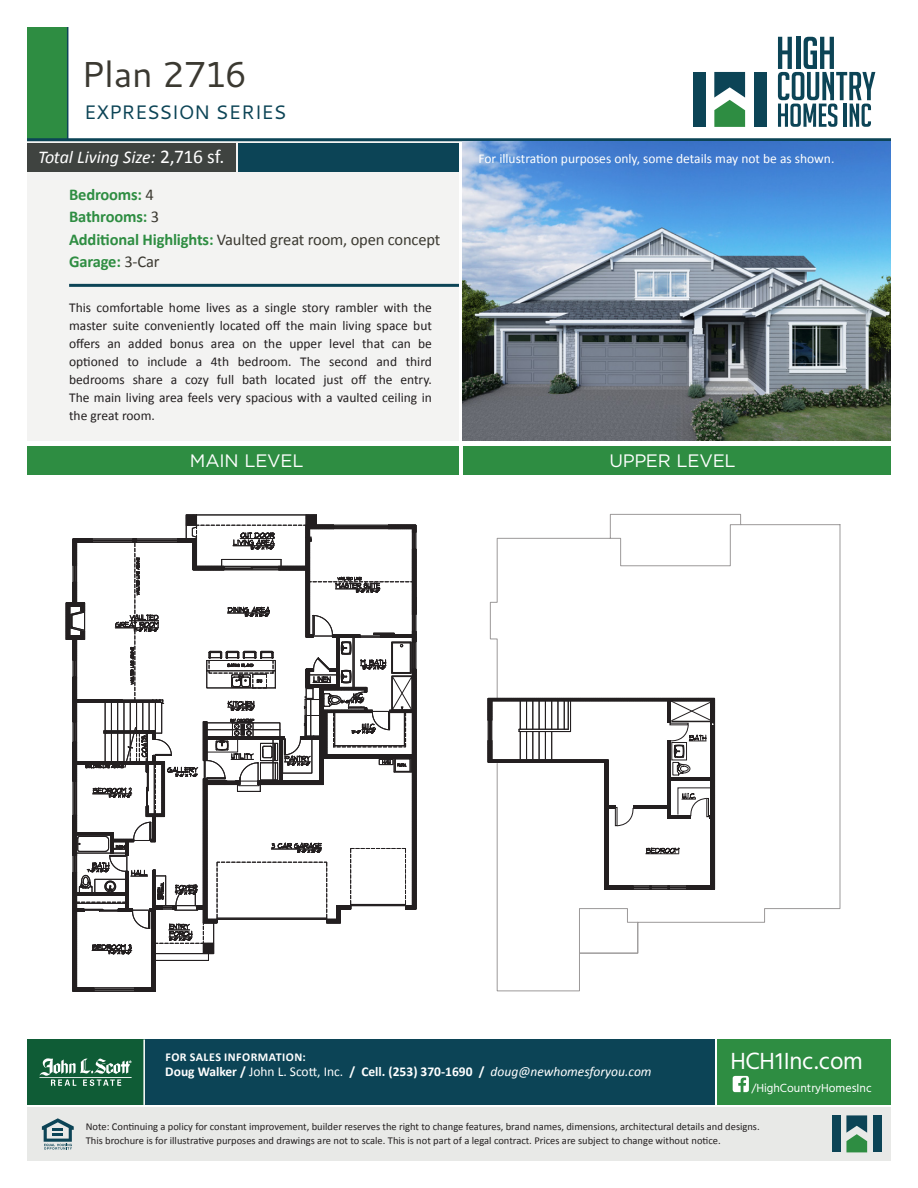
<style>
.page{position:relative;width:918px;height:1188px;background:#fff}
.page>*{position:absolute;margin:0;border:0;box-sizing:border-box;transform-origin:0 0}
.t1{font:36px "Cantarell";letter-spacing:-.02em;color:#3b3931}
.t2{font:24px "Hind";letter-spacing:-.01em;color:#fff}
.t3{font:19.5px "Cantarell";letter-spacing:-.01em;color:#0c4456}
.t4{font:italic 18px "Calibri";color:#fff}
.t5{font:18px "Gotham";letter-spacing:-.01em;color:#fff}
.t6{font:16.5px "Calibri";letter-spacing:-.01em;color:#3b3931}
.t7{font:700 16.5px "Calibri";letter-spacing:-.01em;color:#2e8d42}
.t8{font:13.5px/18px "Calibri";color:#231f20;text-align:justify}
.t9{font:700 13.5px "Calibri";color:#fff}
.t10{font:13.5px "Calibri";color:#fff}
.t11{font:700 12px "Calibri";letter-spacing:.04em;color:#fff}
.t12{font:12px "Hind";color:#fff}
.t13{font:10.5px/13.5px "Calibri";color:#231f20}
.s1{font-style:normal;font-size:19.5px}
.s2{font-weight:400;color:#3b3931}
.s3{font-weight:700;color:#2e8d42}
.s4{font-weight:400}
.s5{font-weight:400;font-style:italic}
</style>
<div class="page">
<div style="left:27px;top:139px;width:432px;height:302px;background:#f3f3f2"></div>
<div style="left:238px;top:143px;width:221px;height:28px;background:#0c4456"></div>
<div style="left:27px;top:143px;width:209px;height:28px;background:#3f4340"></div>
<hr style="left:69px;top:284px;width:390px;height:3px;background:#0c4456">
<div style="left:27px;top:27px;width:41px;height:113px;background:#2e8d42"></div>
<hr style="left:27px;top:138px;width:864px;height:3px;background:#0c4456">
<hr style="left:67px;top:27px;width:1px;height:113px;background:#0c4456">
<div style="left:27px;top:1108px;width:864px;height:53px;background:#e8e9e7"></div>
<svg style="left:42px;top:1118px;width:32px;height:32px"></svg>
<div style="left:718px;top:1040px;width:173px;height:65px;background:#2e8d42"></div>
<div style="left:27px;top:1040px;width:688px;height:65px;background:#0c4456"></div>
<div style="left:27px;top:1040px;width:117px;height:65px;background:#0f5c36"></div>
<svg style="left:733px;top:1076px;width:16px;height:16px"></svg>
<hr style="left:143px;top:1040px;width:2px;height:65px;background:#fff">
<svg style="left:846px;top:1115px;width:21px;height:37px"></svg>
<div style="left:832px;top:1115px;width:9px;height:37px;background:#0c4456"></div>
<div style="left:873px;top:1115px;width:9px;height:37px;background:#0c4456"></div>
<hr style="left:39px;top:1077px;width:93px;height:1px;background:#fff">
<svg style="left:39px;top:1058px;width:92px;height:28px"></svg>
<svg style="left:490px;top:514px;width:351px;height:477px"></svg>
<svg style="left:579px;top:922px;width:59px;height:32px"></svg>
<svg style="left:714px;top:72px;width:31px;height:55px"></svg>
<div style="left:693px;top:72px;width:13px;height:55px;background:#0c4456"></div>
<div style="left:754px;top:72px;width:13px;height:55px;background:#0c4456"></div>
<svg style="left:778px;top:37px;width:97px;height:90px"></svg>
<div style="left:27px;top:446px;width:864px;height:28px;background:#2e8d42"></div>
<hr style="left:459px;top:445px;width:3px;height:31px;background:#fff">
<img style="left:462px;top:141px;width:429px;height:300px">
<svg style="left:487px;top:698px;width:228px;height:192px"></svg>
<svg style="left:65px;top:514px;width:352px;height:478px"></svg>
<p class="t1" style="left:81px;top:49px;width:168px">Plan 2716</p>
<p class="t3" style="left:84px;top:99px;width:204px">EXPRESSION SERIES</p>
<p class="t4" style="left:38px;top:144px;width:188px">Total Living Size: <span class="s1">2,716 sf.</span></p>
<p class="t7" style="left:69px;top:184px;width:86px">Bedrooms: <span class="s2">4</span></p>
<p class="t7" style="left:69px;top:206px;width:92px">Bathrooms: <span class="s2">3</span></p>
<p class="t6" style="left:69px;top:229px;width:373px"><span class="s3">Additional Highlights:</span> Vaulted great room, open concept</p>
<p class="t7" style="left:69px;top:251px;width:92px">Garage: <span class="s2">3-Car</span></p>
<p class="t8" style="left:69px;top:298px;width:364px">This comfortable home lives as a single story rambler with the master suite conveniently located off the main living space but offers an added bonus area on the upper level that can be optioned to include a 4th bedroom. The second and third bedrooms share a cozy full bath located just off the entry.<br>The main living area feels very spacious with a vaulted ceiling in the great room.</p>
<p class="t10" style="left:478px;top:150px;width:358px">For illustration purposes only, some details may not be as shown.</p>
<p class="t5" style="left:190px;top:449px;width:115px">MAIN LEVEL</p>
<p class="t5" style="left:609px;top:449px;width:128px">UPPER LEVEL</p>
<p class="t11" style="left:165px;top:1049px;width:142px">FOR SALES INFORMATION:</p>
<h2 class="t2" style="left:731px;top:1045px;width:134px">HCH1Inc.com</h2>
<p class="t12" style="left:752px;top:1080px;width:122px">/HighCountryHomesInc</p>
<p class="t9" style="left:165px;top:1063px;width:488px">Doug Walker / <span class="s4">John L. Scott, Inc.</span> / Cell. (253) 370-1690 / <span class="s5">doug@newhomesforyou.com</span></p>
<p class="t13" style="left:86px;top:1120px;width:675px">Note: Continuing a policy for constant improvement, builder reserves the right to change features, brand names, dimensions, architectural details and designs.<br>This brochure is for illustrative purposes and drawings are not to scale. This is not part of a legal contract. Prices are subject to change without notice.</p>
</div>
